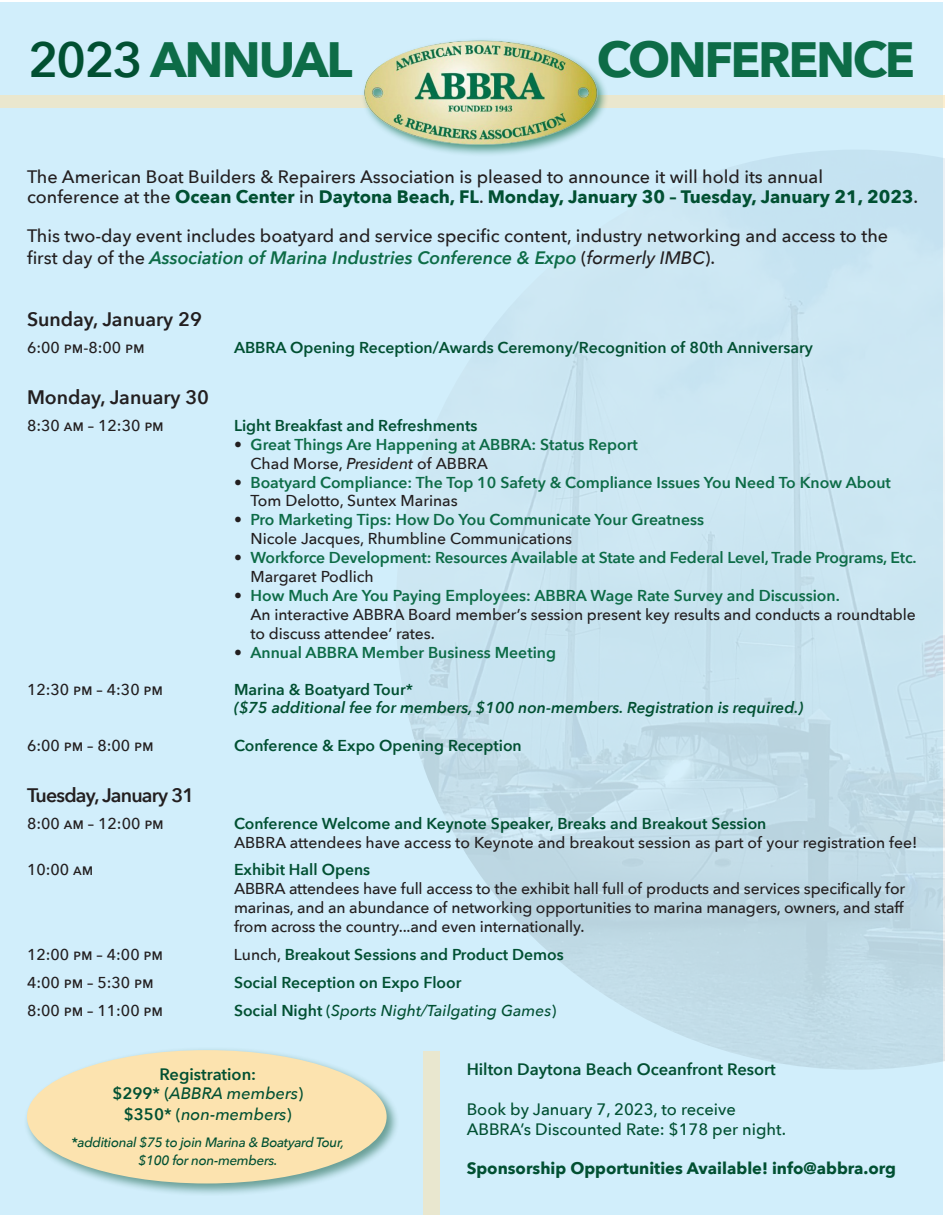
<style>
.page{position:relative;width:945px;height:1215px;background:#fff}
.page>*{position:absolute;margin:0;border:0;box-sizing:border-box;transform-origin:0 0}
.t1{font:700 49.5px "Avenir Next";letter-spacing:-.05em;color:#0d6c47}
.t2{font:600 19.5px "Avenir Next";color:#231f20}
.t3{font:600 19.5px "Avenir Next";letter-spacing:-.04em;color:#231f20}
.t4{font:500 18px/19.5px "Avenir Next";color:#231f20}
.t5{font:500 16.5px/19.8px "Avenir Next";color:#015032}
.t6{font:700 16.5px "Avenir Next";color:#015032}
.t7{font:600 16.5px "Avenir Next";color:#015032}
.t8{font:italic 500 16.5px/21px "Avenir Next";color:#015032;text-align:center}
.t9{font:500 15.75px/18.9px "Avenir Next";letter-spacing:-.01em;color:#231f20}
.t10{font:600 15.75px/18.9px "Avenir Next";color:#0d6c47}
.t11{font:600 15.75px "Avenir Next";color:#015032}
.t12{font:italic 600 15.75px/18.9px "Avenir Next";color:#015032}
.t13{font:italic 500 15.75px "Avenir Next";color:#015032}
.t14{font:italic 500 13.5px "Avenir Next";letter-spacing:-.025em;color:#015032}
.s1{font-weight:600;color:#015032}
.s2{font-weight:700;color:#015032}
.s3{font-weight:600;font-style:italic;color:#0d6c47}
.s4{font-style:italic}
.s5{font-weight:500;color:#231f20}
.s6{font-weight:500;font-style:italic;color:#231f20}
.s7{font-weight:600;color:#0d6c47}
.s8{font-style:normal}
.s9{font-weight:600;font-style:normal}
</style>
<div class="page">
<div style="left:1px;top:3px;width:942px;height:1212px;background:#d1eefb"></div>
<div style="left:24px;top:1047px;width:375px;height:149px;background:#015032;opacity:.5"></div>
<div style="left:27px;top:1050px;width:360px;height:134px;background:#fce3af;border-radius:50%"></div>
<div style="left:0;top:96px;width:945px;height:12px;background:#eae7ce"></div>
<img style="left:396px;top:150px;width:549px;height:920px">
<div style="left:361px;top:37px;width:248px;height:120px;background:#0d6c47;opacity:.66"></div>
<img style="left:358px;top:37px;width:246px;height:113px">
<div style="left:424px;top:1051px;width:16px;height:164px;background:#e9e7cf"></div>
<p class="t1" style="left:28px;top:16px;width:326px"><span class="s1">2023</span> ANNUAL</p>
<p class="t1" style="left:597px;top:16px;width:319px">CONFERENCE</p>
<p class="t4" style="left:27px;top:166px;width:893px">The American Boat Builders &amp; Repairers Association is pleased to announce it will hold its annual conference at the <span class="s2">Ocean Center</span> in <span class="s2">Daytona Beach, FL</span>. <span class="s2">Monday, January 30 – Tuesday, January 21, 2023</span>.</p>
<p class="t4" style="left:27px;top:223px;width:863px;line-height:22.5px">This two-day event includes boatyard and service specific content, industry networking and access to the first day of the <span class="s3">Association of Marina Industries Conference &amp; Expo</span> (<span class="s4">formerly IMBC</span>).</p>
<p class="t2" style="left:27px;top:303px;width:176px">Sunday, January 29</p>
<p class="t9" style="left:27px;top:338px;width:119px">6:00 pm-8:00 pm</p>
<p class="t11" style="left:234px;top:334px;width:581px">ABBRA Opening Reception/Awards Ceremony/Recognition of 80th Anniversary</p>
<p class="t2" style="left:27px;top:380px;width:184px">Monday, January 30</p>
<p class="t9" style="left:27px;top:415px;width:138px">8:30 am – 12:30 pm</p>
<p class="t11" style="left:234px;top:412px;width:245px">Light Breakfast and Refreshments</p>
<p class="t10" style="left:251px;top:434px;width:389px;text-indent:-17px"><span class="s5">•</span> Great Things Are Happening at ABBRA: Status Report<br><span class="s5">Chad Morse,</span> <span class="s6">President</span> <span class="s5">of ABBRA</span></p>
<p class="t10" style="left:251px;top:472px;width:642px;text-indent:-17px"><span class="s5">•</span> Boatyard Compliance: The Top 10 Safety &amp; Compliance Issues You Need To Know About<br><span class="s5">Tom Delotto, Suntex Marinas</span></p>
<p class="t10" style="left:251px;top:510px;width:455px;text-indent:-17px"><span class="s5">•</span> Pro Marketing Tips: How Do You Communicate Your Greatness<br><span class="s5">Nicole Jacques, Rhumbline Communications</span></p>
<p class="t10" style="left:251px;top:548px;width:668px;text-indent:-17px"><span class="s5">•</span> Workforce Development: Resources Available at State and Federal Level, Trade Programs, Etc.<br><span class="s5">Margaret Podlich</span></p>
<p class="t9" style="left:251px;top:585px;width:667px;text-indent:-17px">• <span class="s7">How Much Are You Paying Employees: ABBRA Wage Rate Survey and Discussion.<br></span>An interactive ABBRA Board member’s session present key results and conducts a roundtable to discuss attendee’ rates.</p>
<p class="t10" style="left:234px;top:642px;width:324px"><span class="s5">•</span> Annual ABBRA Member Business Meeting</p>
<p class="t9" style="left:27px;top:679px;width:138px">12:30 pm – 4:30 pm</p>
<p class="t12" style="left:234px;top:679px;width:571px"><span class="s8">Marina &amp; Boatyard Tour*<br></span>($75 additional fee for members, $100 non-members. Registration is required.)</p>
<p class="t9" style="left:27px;top:736px;width:128px">6:00 pm – 8:00 pm</p>
<p class="t11" style="left:234px;top:732px;width:289px">Conference &amp; Expo Opening Reception</p>
<p class="t3" style="left:27px;top:778px;width:169px">Tuesday, January 31</p>
<p class="t9" style="left:27px;top:813px;width:138px">8:00 am – 12:00 pm</p>
<p class="t9" style="left:234px;top:813px;width:685px"><span class="s1">Conference Welcome and Keynote Speaker, Breaks and Breakout Session<br></span>ABBRA attendees have access to Keynote and breakout session as part of your registration fee!</p>
<p class="t9" style="left:27px;top:860px;width:68px">10:00 am</p>
<p class="t9" style="left:234px;top:860px;width:673px"><span class="s1">Exhibit Hall Opens<br></span>ABBRA attendees have full access to the exhibit hall full of products and services specifically for marinas, and an abundance of networking opportunities to marina managers, owners, and staff from across the country...and even internationally.</p>
<p class="t9" style="left:27px;top:945px;width:138px">12:00 pm – 4:00 pm</p>
<p class="t11" style="left:234px;top:941px;width:331px"><span class="s5">Lunch,</span> Breakout Sessions and Product Demos</p>
<p class="t9" style="left:27px;top:972px;width:128px">4:00 pm – 5:30 pm</p>
<p class="t11" style="left:234px;top:969px;width:229px">Social Reception on Expo Floor</p>
<p class="t9" style="left:27px;top:1000px;width:138px">8:00 pm – 11:00 pm</p>
<p class="t13" style="left:234px;top:997px;width:324px"><span class="s9">Social Night</span> <span class="s8">(</span>Sports Night/Tailgating Games<span class="s8">)</span></p>
<p class="t7" style="left:159px;top:1060px;width:98px">Registration:</p>
<p class="t8" style="left:112px;top:1082px;width:192px"><span class="s9">$299*</span> <span class="s8">(</span>ABBRA members<span class="s8">) </span><span class="s9">$350*</span> <span class="s8">(</span>non-members<span class="s8">)</span></p>
<p class="t14" style="left:72px;top:1131px;width:274px"><span class="s9">*</span>additional $75 to join Marina &amp; Boatyard Tour,</p>
<p class="t14" style="left:139px;top:1149px;width:140px">$100 for non-members.</p>
<p class="t7" style="left:467px;top:1056px;width:311px">Hilton Daytona Beach Oceanfront Resort</p>
<p class="t5" style="left:467px;top:1099px;width:321px">Book by January 7, 2023, to receive<br>ABBRA’s Discounted Rate: $178 per night.</p>
<p class="t6" style="left:467px;top:1154px;width:431px">Sponsorship Opportunities Available! info@abbra.org</p>
</div>
